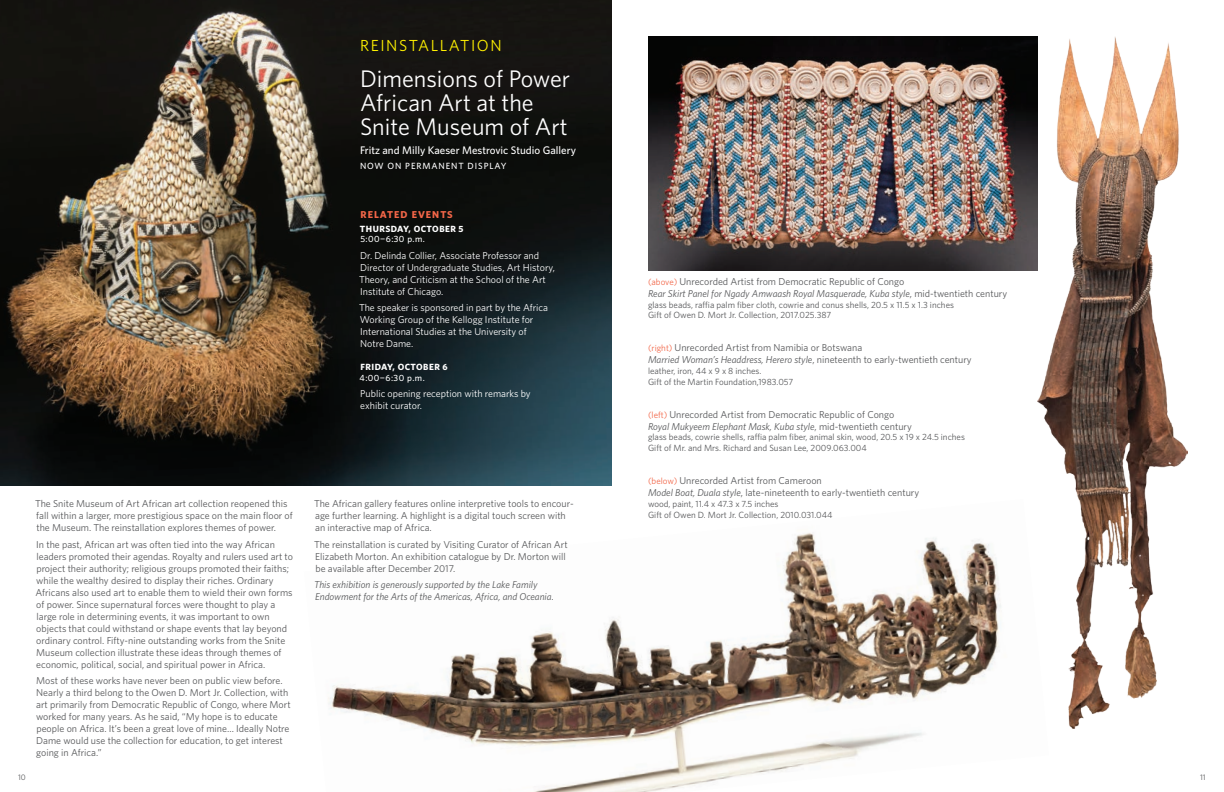
<style>
.page{position:relative;width:1224px;height:792px;background:#fff}
.page>*{position:absolute;margin:0;border:0;box-sizing:border-box;transform-origin:0 0}
.t1{font:24px/24px "Whitney HTF";color:#fff}
.t2{font:16px "Whitney HTF";letter-spacing:.1em;color:#fff101}
.t3{font:500 11px "Whitney HTF";color:#fff}
.t4{font:10px/12px "Whitney HTF";color:#57585a}
.t5{font:10px/12px "Whitney HTF";color:#fff}
.t6{font:italic 10px/12px "Whitney HTF";color:#57585a}
.t7{font:700 10px "Whitney HTF";letter-spacing:.1em;color:#f26648}
.t8{font:9px/10.8px "Whitney HTF";color:#57585a}
.t9{font:700 9px/10.8px "Whitney HTF";letter-spacing:.05em;color:#fff}
.t10{font:500 9px "Whitney HTF";letter-spacing:.1em;color:#fff}
.t11{font:8px "Whitney HTF";color:#57585a}
.s1{font-weight:500}
.s2{font-size:9px;color:#f26648}
.s3{font-style:italic}
</style>
<div class="page">
<img style="left:0;top:0;width:612px;height:485px">
<img style="left:648px;top:36px;width:390px;height:234px">
<img style="left:1038px;top:37px;width:150px;height:691px">
<img style="left:328px;top:499px;width:721px;height:293px">
<p class="t2" style="left:360px;top:36px;width:143px">REINSTALLATION</p>
<p class="t1" style="left:360px;top:66px;width:212px">Dimensions of Power<br>African Art at the<br>Snite Museum of Art</p>
<p class="t3" style="left:360px;top:144px;width:218px">Fritz and Milly Kaeser Mestrovic Studio Gallery</p>
<p class="t10" style="left:360px;top:160px;width:148px">NOW ON PERMANENT DISPLAY</p>
<p class="t7" style="left:361px;top:208px;width:94px">RELATED EVENTS</p>
<p class="t9" style="left:360px;top:223px;width:105px">THURSDAY, OCTOBER 5<br><span class="s1">5:00¬6:30 p.m.</span></p>
<p class="t5" style="left:359px;top:249px;width:197px">Dr. Delinda Collier, Associate Professor and Director of Undergraduate Studies, Art History, Theory, and Criticism at the School of the Art Institute of Chicago.</p>
<p class="t5" style="left:359px;top:302px;width:191px">The speaker is sponsored in part by the Africa Working Group of the Kellogg Institute for International Studies at the University of Notre Dame.</p>
<p class="t9" style="left:360px;top:361px;width:90px">FRIDAY, OCTOBER 6<br><span class="s1">4:00¬6:30 p.m.</span></p>
<p class="t5" style="left:360px;top:387px;width:172px">Public opening reception with remarks by exhibit curator.</p>
<p class="t4" style="left:35px;top:497px;width:259px">The Snite Museum of Art African art collection reopened this fall within a larger, more prestigious space on the main floor of the Museum. The reinstallation explores themes of power.</p>
<p class="t4" style="left:35px;top:538px;width:259px">In the past, African art was often tied into the way African leaders promoted their agendas. Royalty and rulers used art to project their authority; religious groups promoted their faiths; while the wealthy desired to display their riches. Ordinary Africans also used art to enable them to wield their own forms of power. Since supernatural forces were thought to play a large role in determining events, it was important to own objects that could withstand or shape events that lay beyond ordinary control. Fifty-nine outstanding works from the Snite Museum collection illustrate these ideas through themes of economic, political, social, and spiritual power in Africa.</p>
<p class="t4" style="left:36px;top:674px;width:256px">Most of these works have never been on public view before.<br>Nearly a third belong to the Owen D. Mort Jr. Collection, with art primarily from Democratic Republic of Congo, where Mort worked for many years. As he said, “My hope is to educate people on Africa. It’s been a great love of mine… Ideally Notre Dame would use the collection for education, to get interest going in Africa.”</p>
<p class="t4" style="left:314px;top:497px;width:261px">The African gallery features online interpretive tools to encour&shy;age further learning. A highlight is a digital touch screen with an interactive map of Africa.</p>
<p class="t4" style="left:314px;top:538px;width:255px">The reinstallation is curated by Visiting Curator of African Art<br>Elizabeth Morton. An exhibition catalogue by Dr. Morton will be available after December 2017.</p>
<p class="t6" style="left:314px;top:578px;width:241px">This exhibition is generously supported by the Lake Family<br>Endowment for the Arts of the Americas, Africa, and Oceania.</p>
<p class="t4" style="left:648px;top:275px;width:361px"><span class="s2">(above)</span> Unrecorded Artist from Democratic Republic of Congo<br><span class="s3">Rear Skirt Panel for Ngady Amwaash Royal Masquerade, Kuba style</span>, mid-twentieth century</p>
<p class="t8" style="left:648px;top:299px;width:308px">glass beads, raffia palm fiber cloth, cowrie and conus shells, 20.5 x 11.5 x 1.3 inches<br>Gift of Owen D. Mort Jr. Collection, 2017.025.387</p>
<p class="t4" style="left:648px;top:341px;width:325px"><span class="s2">(right)</span> Unrecorded Artist from Namibia or Botswana<br><span class="s3">Married Woman’s Headdress, Herero style</span>, nineteenth to early-twentieth century</p>
<p class="t8" style="left:648px;top:365px;width:147px">leather, iron, 44 x 9 x 8 inches.<br>Gift of the Martin Foundation,1983.057</p>
<p class="t4" style="left:648px;top:408px;width:265px"><span class="s2">(left)</span> Unrecorded Artist from Democratic Republic of Congo<br><span class="s3">Royal Mukyeem Elephant Mask, Kuba style</span>, mid-twentieth century</p>
<p class="t8" style="left:648px;top:432px;width:318px">glass beads, cowrie shells, raffia palm fiber, animal skin, wood, 20.5 x 19 x 24.5 inches<br>Gift of Mr. and Mrs. Richard and Susan Lee, 2009.063.004</p>
<p class="t4" style="left:648px;top:474px;width:273px"><span class="s2">(below)</span> Unrecorded Artist from Cameroon<br><span class="s3">Model Boat, Duala style</span>, late-nineteenth to early-twentieth century</p>
<p class="t8" style="left:648px;top:498px;width:186px">wood, paint, 11.4 x 47.3 x 7.5 inches<br>Gift of Owen D. Mort Jr. Collection, 2010.031.044</p>
<p class="t11" style="left:18px;top:772px;width:9px">10</p>
<p class="t11" style="left:1200px;top:772px;width:7px">11</p>
</div>
